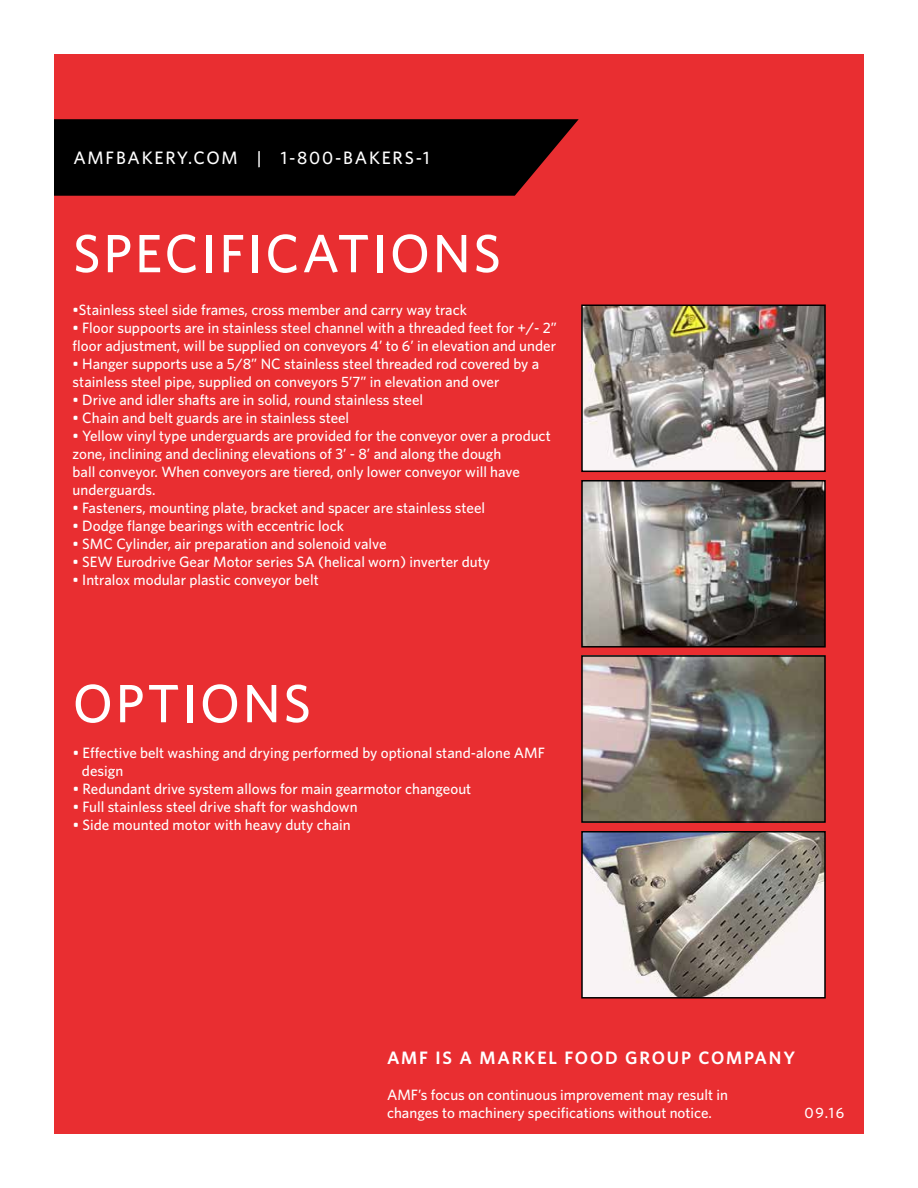
<style>
.page{position:relative;width:918px;height:1188px;background:#fff}
.page>*{position:absolute;margin:0;border:0;box-sizing:border-box;transform-origin:0 0}
.t1{font:500 54px "Whitney";letter-spacing:.05em;color:#fff}
.t2{font:500 18px "Whitney";letter-spacing:.1em;color:#fff}
.t3{font:600 18px "Whitney";letter-spacing:.1em;color:#fff}
.t4{font:500 15px/18px "Whitney";color:#fff}
</style>
<div class="page">
<div style="left:54px;top:54px;width:810px;height:1080px;background:#e92e31"></div>
<svg style="left:54px;top:119px;width:525px;height:77px;background:#0e0203"></svg>
<img style="left:584px;top:307px;width:239px;height:162px">
<div style="left:581px;top:304px;width:245px;height:168px;border:2px solid #000"></div>
<img style="left:584px;top:483px;width:239px;height:162px">
<div style="left:581px;top:480px;width:245px;height:168px;border:2px solid #000"></div>
<img style="left:584px;top:658px;width:239px;height:162px">
<div style="left:581px;top:655px;width:245px;height:168px;border:2px solid #000"></div>
<img style="left:584px;top:834px;width:239px;height:162px">
<div style="left:581px;top:831px;width:245px;height:168px;border:2px solid #000"></div>
<p class="t2" style="left:73px;top:147px;width:358px">AMFBAKERY.COM | 1-800-BAKERS-1</p>
<h1 class="t1" style="left:73px;top:221px;width:430px">SPECIFICATIONS</h1>
<p class="t4" style="left:73px;top:300px;width:396px">•Stainless steel side frames, cross member and carry way track</p>
<p class="t4" style="left:73px;top:318px;width:486px">• Floor suppoorts are in stainless steel channel with a threaded feet for +/- 2” floor adjustment, will be supplied on conveyors 4’ to 6’ in elevation and under</p>
<p class="t4" style="left:73px;top:354px;width:468px">• Hanger supports use a 5/8” NC stainless steel threaded rod covered by a stainless steel pipe, supplied on conveyors 5’7” in elevation and over</p>
<p class="t4" style="left:73px;top:390px;width:352px">• Drive and idler shafts are in solid, round stainless steel</p>
<p class="t4" style="left:73px;top:408px;width:278px">• Chain and belt guards are in stainless steel</p>
<p class="t4" style="left:73px;top:426px;width:480px">• Yellow vinyl type underguards are provided for the conveyor over a product zone, inclining and declining elevations of 3’ - 8’ and along the dough<br>ball conveyor. When conveyors are tiered, only lower conveyor will have underguards.</p>
<p class="t4" style="left:73px;top:498px;width:414px">• Fasteners, mounting plate, bracket and spacer are stainless steel</p>
<p class="t4" style="left:73px;top:516px;width:273px">• Dodge flange bearings with eccentric lock</p>
<p class="t4" style="left:73px;top:534px;width:315px">• SMC Cylinder, air preparation and solenoid valve</p>
<p class="t4" style="left:73px;top:552px;width:419px">• SEW Eurodrive Gear Motor series SA (helical worn) inverter duty</p>
<p class="t4" style="left:73px;top:570px;width:248px">• Intralox modular plastic conveyor belt</p>
<h1 class="t1" style="left:73px;top:671px;width:240px">OPTIONS</h1>
<p class="t4" style="left:82px;top:744px;width:464px;text-indent:-9px">• Effective belt washing and drying performed by optional stand-alone AMF design</p>
<p class="t4" style="left:73px;top:780px;width:400px">• Redundant drive system allows for main gearmotor changeout</p>
<p class="t4" style="left:73px;top:798px;width:286px">• Full stainless steel drive shaft for washdown</p>
<p class="t4" style="left:73px;top:816px;width:279px">• Side mounted motor with heavy duty chain</p>
<p class="t3" style="left:387px;top:1047px;width:410px">AMF IS A MARKEL FOOD GROUP COMPANY</p>
<p class="t4" style="left:387px;top:1086px;width:343px">AMF’s focus on continuous improvement may result in changes to machinery specifications without notice.</p>
<p class="t4" style="left:805px;top:1104px;width:41px">09.16</p>
</div>
